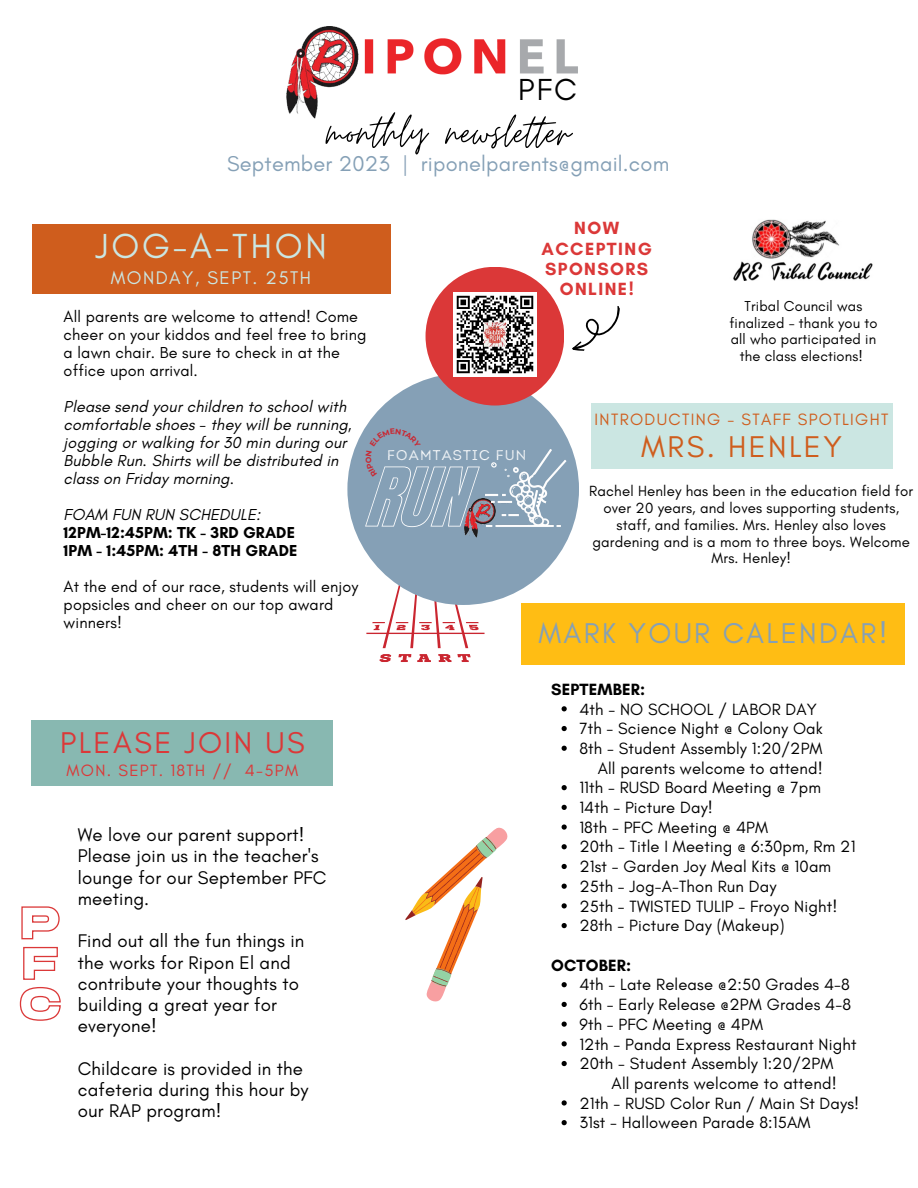
<style>
.page{position:relative;width:918px;height:1188px;background:#fff}
.page>*{position:absolute;margin:0;border:0;box-sizing:border-box;transform-origin:0 0}
.t1{font:51px "Moon Time";color:#000}
.t2{font:35.4px "Glacial Indifference";letter-spacing:.08em;color:#cbe6e2}
.t3{font:31.05px "Glacial Indifference";color:#000}
.t4{font:30.6px "Glacial Indifference";letter-spacing:.08em;color:#db3838}
.t5{font:30.6px "Glacial Indifference";letter-spacing:.08em;color:#cf5d1d}
.t6{font:29.1px "Glacial Indifference";letter-spacing:.08em;color:#85a0b6}
.t7{font:21.75px "Glacial Indifference";letter-spacing:.01em;color:#85a0b6}
.t8{font:18.6px/21.3px "Glacial Indifference";letter-spacing:.01em;color:#000}
.t9{font:18.6px "Glacial Indifference";letter-spacing:.08em;color:#cbe6e2}
.t10{font:700 18px "Glacial Indifference";letter-spacing:.08em;color:#db3838}
.t11{font:16.65px "Glacial Indifference";letter-spacing:.01em;color:#000}
.t12{font:16.65px "Glacial Indifference";letter-spacing:.08em;color:#cf5d1d}
.t13{font:16.65px "Glacial Indifference";letter-spacing:.08em;color:#db3838}
.t14{font:700 16.65px "Glacial Indifference";letter-spacing:.01em;color:#000}
.t15{font:16.2px/18px "Glacial Indifference";letter-spacing:.01em;color:#000}
.t16{font:italic 16.2px/18px "Glacial Indifference";letter-spacing:.01em;color:#000}
.t17{font:700 16.2px "Glacial Indifference";letter-spacing:.01em;color:#000}
.t18{font:15px/16.8px "Glacial Indifference";letter-spacing:.01em;color:#000;text-align:center}
.t19{font:14.7px/16.5px "Glacial Indifference";letter-spacing:.01em;color:#000;text-align:center}
.t20{font:14.1px "Intro Rust Book Base L";letter-spacing:.085em;color:#fff}
</style>
<div class="page">
<div style="left:521px;top:603px;width:384px;height:62px;background:#ffbd14"></div>
<div style="left:31px;top:721px;width:302px;height:65px;background:#88b8b1"></div>
<svg style="left:366px;top:583px;width:119px;height:65px"></svg>
<svg style="left:379px;top:654px;width:12px;height:8px"></svg>
<svg style="left:398px;top:654px;width:13px;height:8px"></svg>
<svg style="left:417px;top:654px;width:14px;height:8px"></svg>
<svg style="left:438px;top:654px;width:33px;height:8px"></svg>
<div style="left:347px;top:373px;width:232px;height:232px;background:#85a0b6;border-radius:50%"></div>
<img style="left:465px;top:527px;width:7px;height:9px">
<img style="left:472px;top:417px;width:103px;height:137px">
<div style="left:426px;top:267px;width:138px;height:139px;background:#db3838;border-radius:50%"></div>
<img style="left:453px;top:293px;width:83px;height:83px">
<svg style="left:572px;top:306px;width:48px;height:45px"></svg>
<div style="left:32px;top:225px;width:358px;height:68px;background:#cf5d1d"></div>
<svg style="left:562px;top:706px;width:5px;height:5px"></svg>
<svg style="left:562px;top:726px;width:5px;height:5px"></svg>
<svg style="left:562px;top:746px;width:5px;height:5px"></svg>
<svg style="left:562px;top:785px;width:5px;height:5px"></svg>
<svg style="left:562px;top:805px;width:5px;height:5px"></svg>
<svg style="left:405px;top:824px;width:162px;height:183px"></svg>
<svg style="left:562px;top:1022px;width:5px;height:5px"></svg>
<svg style="left:562px;top:1041px;width:5px;height:5px"></svg>
<svg style="left:562px;top:1061px;width:5px;height:5px"></svg>
<svg style="left:562px;top:1100px;width:5px;height:6px"></svg>
<svg style="left:562px;top:1120px;width:5px;height:5px"></svg>
<img style="left:286px;top:26px;width:292px;height:92px">
<div style="left:591px;top:403px;width:302px;height:66px;background:#cbe6e2"></div>
<svg style="left:21px;top:906px;width:39px;height:34px"></svg>
<svg style="left:19px;top:946px;width:42px;height:75px"></svg>
<img style="left:733px;top:219px;width:140px;height:62px">
<svg style="left:365px;top:429px;width:115px;height:98px"></svg>
<p class="t3" style="left:518px;top:70px;width:60px">PFC</p>
<p class="t1" style="left:326px;top:101px;width:246px">monthly newslet er</p>
<p class="t7" style="left:227px;top:151px;width:444px">September 2023 | riponelparents@gmail.com</p>
<p class="t2" style="left:96px;top:224px;width:233px">JOG-A-THON</p>
<p class="t9" style="left:111px;top:266px;width:202px">MONDAY, SEPT. 25TH</p>
<p class="t15" style="left:64px;top:307px;width:304px">All parents are welcome to attend! Come cheer on your kiddos and feel free to bring a lawn chair. Be sure to check in at the office upon arrival.</p>
<p class="t16" style="left:64px;top:397px;width:290px">Please send your children to school with comfortable shoes - they will be running, jogging or walking for 30 min during our Bubble Run. Shirts will be distributed in class on Friday morning.</p>
<p class="t16" style="left:64px;top:505px;width:198px">FOAM FUN RUN SCHEDULE:</p>
<p class="t17" style="left:64px;top:523px;width:233px">12PM-12:45PM: TK - 3RD GRADE</p>
<p class="t17" style="left:64px;top:541px;width:235px">1PM - 1:45PM: 4TH - 8TH GRADE</p>
<p class="t15" style="left:64px;top:577px;width:296px">At the end of our race, students will enjoy popsicles and cheer on our top award winners!</p>
<p class="t4" style="left:60px;top:724px;width:246px">PLEASE JOIN US</p>
<p class="t13" style="left:67px;top:760px;width:233px">MON. SEPT. 18TH // 4-5PM</p>
<p class="t8" style="left:78px;top:824px;width:250px">We love our parent support!<br>Please join us in the teacher's lounge for our September PFC meeting.</p>
<p class="t8" style="left:78px;top:930px;width:228px">Find out all the fun things in the works for Ripon El and contribute your thoughts to building a great year for everyone!</p>
<p class="t8" style="left:78px;top:1058px;width:232px">Childcare is provided in the cafeteria during this hour by our RAP program!</p>
<p class="t10" style="left:574px;top:217px;width:46px">NOW</p>
<p class="t10" style="left:542px;top:237px;width:112px">ACCEPTING</p>
<p class="t10" style="left:545px;top:258px;width:105px">SPONSORS</p>
<p class="t10" style="left:560px;top:278px;width:75px">ONLINE!</p>
<p class="t19" style="left:729px;top:298px;width:150px">Tribal Council was finalized - thank you to all who participated in the class elections!</p>
<p class="t20" style="left:387px;top:446px;width:141px">FOAMTASTIC FUN</p>
<p class="t12" style="left:595px;top:409px;width:295px">INTRODUCTING - STAFF SPOTLIGHT</p>
<p class="t5" style="left:641px;top:428px;width:202px">MRS. HENLEY</p>
<p class="t18" style="left:589px;top:482px;width:325px">Rachel Henley has been in the education field for over 20 years, and loves supporting students, staff, and families. Mrs. Henley also loves gardening and is a mom to three boys. Welcome Mrs. Henley!</p>
<p class="t6" style="left:538px;top:615px;width:351px">MARK YOUR CALENDAR!</p>
<p class="t14" style="left:551px;top:679px;width:96px">SEPTEMBER:</p>
<p class="t11" style="left:579px;top:699px;width:239px">4th - NO SCHOOL / LABOR DAY</p>
<p class="t11" style="left:579px;top:718px;width:245px">7th - Science Night @ Colony Oak</p>
<p class="t11" style="left:579px;top:738px;width:245px">8th - Student Assembly 1:20/2PM</p>
<p class="t11" style="left:579px;top:778px;width:243px">11th - RUSD Board Meeting @ 7pm</p>
<p class="t11" style="left:579px;top:797px;width:135px">14th - Picture Day!</p>
<p class="t11" style="left:579px;top:817px;width:190px">18th - PFC Meeting @ 4PM</p>
<p class="t11" style="left:579px;top:837px;width:278px">20th - Title I Meeting @ 6:30pm, Rm 21</p>
<p class="t11" style="left:579px;top:856px;width:253px">21st - Garden Joy Meal Kits @ 10am</p>
<p class="t11" style="left:579px;top:876px;width:199px">25th - Jog-A-Thon Run Day</p>
<p class="t11" style="left:579px;top:896px;width:259px">25th - TWISTED TULIP - Froyo Night!</p>
<p class="t11" style="left:579px;top:915px;width:207px">28th - Picture Day (Makeup)</p>
<p class="t11" style="left:598px;top:758px;width:227px">All parents welcome to attend!</p>
<p class="t14" style="left:551px;top:955px;width:82px">OCTOBER:</p>
<p class="t11" style="left:579px;top:975px;width:272px">4th - Late Release @2:50 Grades 4-8</p>
<p class="t11" style="left:579px;top:994px;width:273px">6th - Early Release @2PM Grades 4-8</p>
<p class="t11" style="left:579px;top:1014px;width:185px">9th - PFC Meeting @ 4PM</p>
<p class="t11" style="left:579px;top:1034px;width:279px">12th - Panda Express Restaurant Night</p>
<p class="t11" style="left:579px;top:1053px;width:256px">20th - Student Assembly 1:20/2PM</p>
<p class="t11" style="left:579px;top:1093px;width:281px">21th - RUSD Color Run / Main St Days!</p>
<p class="t11" style="left:579px;top:1113px;width:233px">31st - Halloween Parade 8:15AM</p>
<p class="t11" style="left:612px;top:1073px;width:227px">All parents welcome to attend!</p>
</div>
